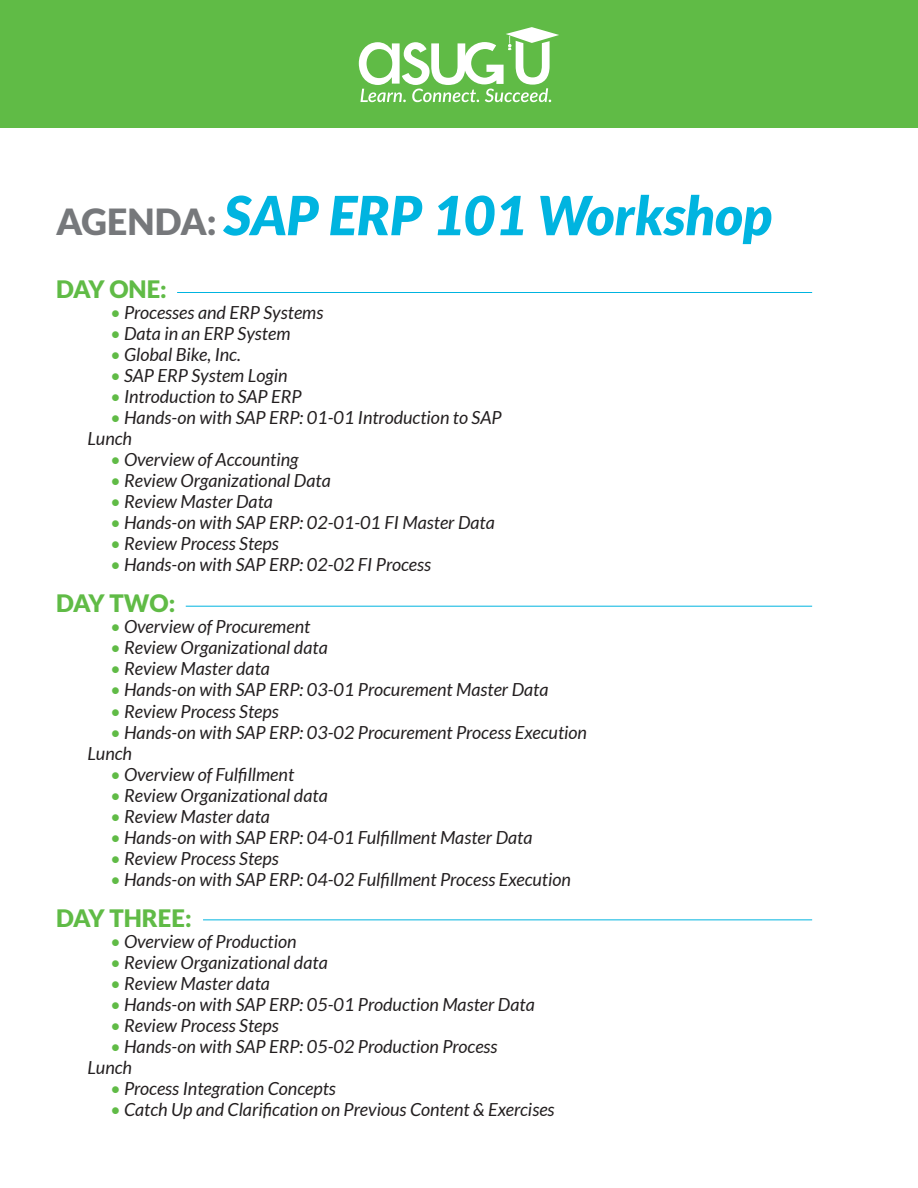
<style>
.page{position:relative;width:918px;height:1188px;background:#fff}
.page>*{position:absolute;margin:0;border:0;box-sizing:border-box;transform-origin:0 0}
.t1{font:italic 900 54px "Lato";color:#00b4e0}
.t2{font:900 24px "Lato";color:#60bb46}
.t3{font:italic 18px/21px "Lato";color:#231f20}
.s1{font-style:normal;font-size:36px;color:#76787b}
.s2{color:#60bb46}
</style>
<div class="page">
<div style="left:0;top:0;width:918px;height:127px;background:#60bb46"></div>
<svg style="left:359px;top:27px;width:200px;height:75px"></svg>
<hr style="left:177px;top:292px;width:635px;height:1px;background:#00b4e0">
<hr style="left:186px;top:606px;width:626px;height:1px;background:#00b4e0">
<hr style="left:203px;top:920px;width:609px;height:1px;background:#00b4e0">
<h1 class="t1" style="left:56px;top:184px;width:717px"><span class="s1">AGENDA:</span> SAP ERP 101 Workshop</h1>
<h2 class="t2" style="left:56px;top:275px;width:112px">DAY ONE:</h2>
<p class="t3" style="left:110px;top:303px;width:215px"><span class="s2">•</span> Processes and ERP Systems</p>
<p class="t3" style="left:110px;top:324px;width:182px"><span class="s2">•</span> Data in an ERP System</p>
<p class="t3" style="left:110px;top:345px;width:132px"><span class="s2">•</span> Global Bike, Inc.</p>
<p class="t3" style="left:110px;top:366px;width:179px"><span class="s2">•</span> SAP ERP System Login</p>
<p class="t3" style="left:110px;top:387px;width:193px"><span class="s2">•</span> Introduction to SAP ERP</p>
<p class="t3" style="left:87px;top:408px;width:416px;text-indent:23px"><span class="s2">•</span> Hands-on with SAP ERP: 01-01 Introduction to SAP<br>Lunch</p>
<p class="t3" style="left:110px;top:450px;width:190px"><span class="s2">•</span> Overview of Accounting</p>
<p class="t3" style="left:110px;top:471px;width:222px"><span class="s2">•</span> Review Organizational Data</p>
<p class="t3" style="left:110px;top:492px;width:164px"><span class="s2">•</span> Review Master Data</p>
<p class="t3" style="left:110px;top:513px;width:386px"><span class="s2">•</span> Hands-on with SAP ERP: 02-01-01 FI Master Data</p>
<p class="t3" style="left:110px;top:534px;width:170px"><span class="s2">•</span> Review Process Steps</p>
<p class="t3" style="left:110px;top:555px;width:323px"><span class="s2">•</span> Hands-on with SAP ERP: 02-02 FI Process</p>
<h2 class="t2" style="left:56px;top:590px;width:121px">DAY TWO:</h2>
<p class="t3" style="left:110px;top:617px;width:202px"><span class="s2">•</span> Overview of Procurement</p>
<p class="t3" style="left:110px;top:638px;width:219px"><span class="s2">•</span> Review Organizational data</p>
<p class="t3" style="left:110px;top:659px;width:161px"><span class="s2">•</span> Review Master data</p>
<p class="t3" style="left:110px;top:680px;width:440px"><span class="s2">•</span> Hands-on with SAP ERP: 03-01 Procurement Master Data</p>
<p class="t3" style="left:110px;top:701px;width:170px"><span class="s2">•</span> Review Process Steps</p>
<p class="t3" style="left:87px;top:722px;width:501px;text-indent:23px"><span class="s2">•</span> Hands-on with SAP ERP: 03-02 Procurement Process Execution<br>Lunch</p>
<p class="t3" style="left:110px;top:764px;width:186px"><span class="s2">•</span> Overview of Fulfillment</p>
<p class="t3" style="left:110px;top:785px;width:219px"><span class="s2">•</span> Review Organizational data</p>
<p class="t3" style="left:110px;top:806px;width:161px"><span class="s2">•</span> Review Master data</p>
<p class="t3" style="left:110px;top:827px;width:424px"><span class="s2">•</span> Hands-on with SAP ERP: 04-01 Fulfillment Master Data</p>
<p class="t3" style="left:110px;top:848px;width:170px"><span class="s2">•</span> Review Process Steps</p>
<p class="t3" style="left:110px;top:869px;width:462px"><span class="s2">•</span> Hands-on with SAP ERP: 04-02 Fulfillment Process Execution</p>
<h2 class="t2" style="left:56px;top:904px;width:137px">DAY THREE:</h2>
<p class="t3" style="left:110px;top:931px;width:188px"><span class="s2">•</span> Overview of Production</p>
<p class="t3" style="left:110px;top:952px;width:219px"><span class="s2">•</span> Review Organizational data</p>
<p class="t3" style="left:110px;top:973px;width:161px"><span class="s2">•</span> Review Master data</p>
<p class="t3" style="left:110px;top:994px;width:426px"><span class="s2">•</span> Hands-on with SAP ERP: 05-01 Production Master Data</p>
<p class="t3" style="left:110px;top:1015px;width:170px"><span class="s2">•</span> Review Process Steps</p>
<p class="t3" style="left:87px;top:1036px;width:412px;text-indent:23px"><span class="s2">•</span> Hands-on with SAP ERP: 05-02 Production Process<br>Lunch</p>
<p class="t3" style="left:110px;top:1078px;width:227px"><span class="s2">•</span> Process Integration Concepts</p>
<p class="t3" style="left:110px;top:1099px;width:446px"><span class="s2">•</span> Catch Up and Clarification on Previous Content &amp; Exercises</p>
</div>
